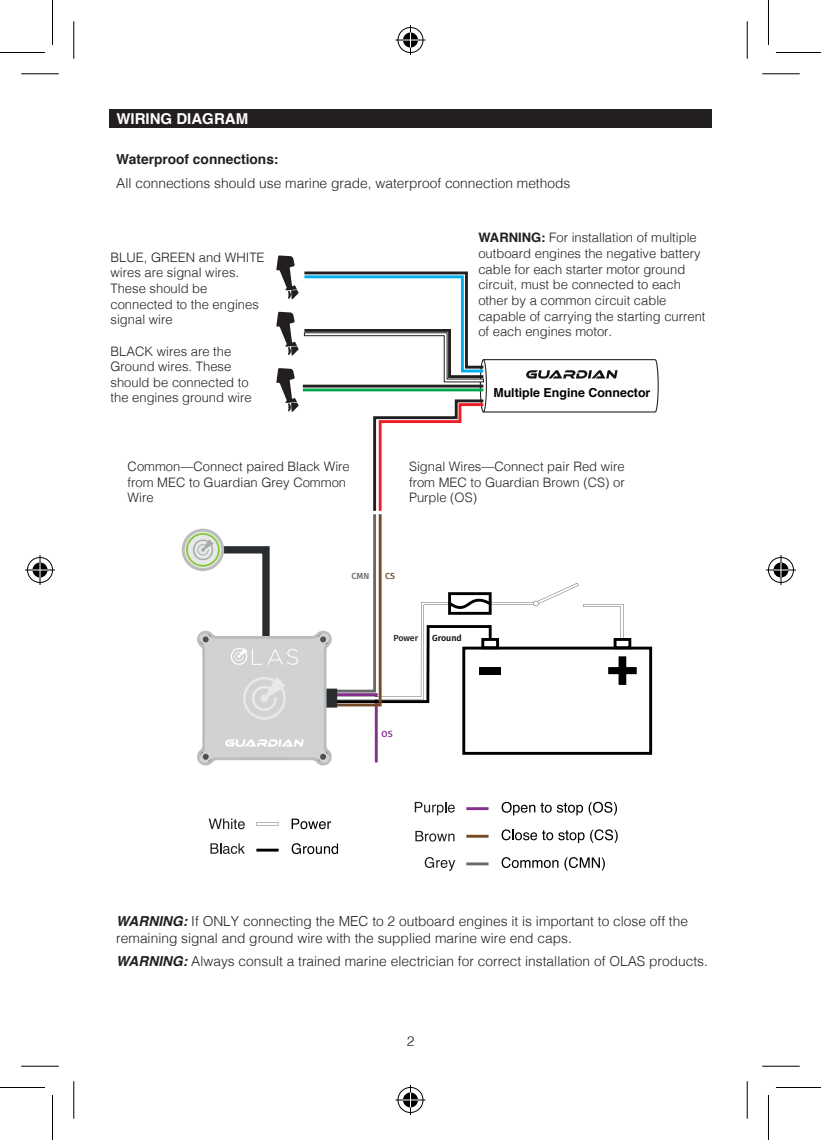
<style>
.page{position:relative;width:821px;height:1140px;background:#fff}
.page>*{position:absolute;margin:0;border:0;box-sizing:border-box;transform-origin:0 0}
.Titles{font:700 15px "Helvetica";color:#fff}
.Body_Text{font:300 13.75px/16.5px "Helvetica";color:#231f20}
.Body_Text-2{font:700 13.75px "Helvetica";color:#231f20}
.t1{font:300 13px/15.5px "Helvetica";color:#231f20}
.t2{font:700 12.5px "Helvetica";color:#000001}
.t3{font:500 8.75px "Fira Sans";color:#000001}
.t4{font:500 8.75px "Fira Sans";letter-spacing:-.01em;color:#231f20}
.t5{font:500 8.75px "Fira Sans";color:#67696a}
.t6{font:500 8.75px "Fira Sans";color:#744b26}
.t7{font:500 8.75px "Fira Sans";color:#85318c}
.s1{font-weight:700}
.s2{font-weight:700;font-style:italic}
</style>
<div class="page">
<div style="left:462px;top:646px;width:190px;height:109px;border:3px solid #000001"></div>
<svg style="left:182px;top:528px;width:42px;height:43px"></svg>
<svg style="left:185px;top:531px;width:36px;height:37px"></svg>
<svg style="left:186px;top:533px;width:34px;height:34px"></svg>
<div style="left:188px;top:535px;width:30px;height:30px;background:#e7e9e7;border-radius:50%"></div>
<svg style="left:292px;top:818px;width:39px;height:11px"></svg>
<hr style="left:256px;top:822px;width:23px;height:3px;background:#111416">
<svg style="left:209px;top:818px;width:36px;height:11px"></svg>
<hr style="left:256px;top:848px;width:23px;height:3px;background:#000001">
<svg style="left:292px;top:843px;width:46px;height:11px"></svg>
<svg style="left:210px;top:843px;width:35px;height:11px"></svg>
<svg style="left:501px;top:802px;width:116px;height:13px"></svg>
<hr style="left:466px;top:807px;width:22px;height:3px;background:#85318c">
<svg style="left:415px;top:802px;width:40px;height:13px"></svg>
<svg style="left:501px;top:829px;width:83px;height:14px"></svg>
<svg style="left:590px;top:829px;width:28px;height:14px"></svg>
<hr style="left:466px;top:835px;width:22px;height:2px;background:#744b26">
<svg style="left:415px;top:831px;width:39px;height:10px"></svg>
<svg style="left:501px;top:857px;width:57px;height:11px"></svg>
<svg style="left:564px;top:857px;width:41px;height:13px"></svg>
<hr style="left:466px;top:862px;width:22px;height:3px;background:#67696a">
<svg style="left:425px;top:857px;width:30px;height:14px"></svg>
<svg style="left:654px;top:359px;width:5px;height:54px"></svg>
<hr style="left:483px;top:359px;width:172px;height:1px;background:#231f20">
<hr style="left:483px;top:411px;width:172px;height:1px;background:#231f20">
<svg style="left:193px;top:255px;width:444px;height:511px"></svg>
<div style="left:109px;top:109px;width:603px;height:18px;background:#231f20"></div>
<svg style="left:746px;top:21px;width:1px;height:38px"></svg>
<svg style="left:746px;top:1081px;width:1px;height:37px"></svg>
<hr style="left:21px;top:73px;width:38px;height:1px;background:#000">
<hr style="left:762px;top:73px;width:37px;height:1px;background:#000">
<hr style="left:21px;top:1065px;width:38px;height:1px;background:#000">
<hr style="left:762px;top:1065px;width:37px;height:1px;background:#000">
<hr style="left:73px;top:21px;width:1px;height:38px;background:#000">
<hr style="left:73px;top:1081px;width:1px;height:37px;background:#000">
<hr style="left:747px;top:21px;width:1px;height:38px;background:#000">
<hr style="left:747px;top:1081px;width:1px;height:37px;background:#000">
<hr style="left:0;top:52px;width:45px;height:1px;background:#000">
<hr style="left:776px;top:52px;width:45px;height:1px;background:#000">
<hr style="left:0;top:1087px;width:45px;height:1px;background:#000">
<hr style="left:776px;top:1087px;width:45px;height:1px;background:#000">
<hr style="left:52px;top:0;width:1px;height:45px;background:#000">
<hr style="left:52px;top:1095px;width:1px;height:45px;background:#000">
<hr style="left:768px;top:0;width:1px;height:45px;background:#000">
<hr style="left:768px;top:1095px;width:1px;height:45px;background:#000">
<div style="left:396px;top:26px;width:28px;height:28px;border:3px solid #fff;border-radius:50%"></div>
<svg style="left:395px;top:38px;width:30px;height:4px"></svg>
<hr style="left:409px;top:25px;width:3px;height:30px;background:#fff">
<div style="left:401px;top:31px;width:18px;height:18px;border:3px solid #fff;border-radius:50%"></div>
<div style="left:398px;top:27px;width:25px;height:26px;border:1px solid #000;border-radius:50%"></div>
<hr style="left:395px;top:40px;width:30px;height:1px;background:#000">
<hr style="left:410px;top:25px;width:1px;height:30px;background:#000">
<svg style="left:403px;top:33px;width:15px;height:15px"></svg>
<div style="left:396px;top:1086px;width:28px;height:28px;border:3px solid #fff;border-radius:50%"></div>
<hr style="left:395px;top:1098px;width:30px;height:3px;background:#fff">
<hr style="left:409px;top:1085px;width:3px;height:30px;background:#fff">
<div style="left:401px;top:1091px;width:18px;height:18px;border:3px solid #fff;border-radius:50%"></div>
<div style="left:398px;top:1087px;width:25px;height:25px;border:1px solid #000;border-radius:50%"></div>
<hr style="left:395px;top:1099px;width:30px;height:1px;background:#000">
<hr style="left:410px;top:1085px;width:1px;height:30px;background:#000">
<svg style="left:403px;top:1092px;width:15px;height:15px"></svg>
<div style="left:26px;top:556px;width:28px;height:28px;border:3px solid #fff;border-radius:50%"></div>
<hr style="left:25px;top:568px;width:30px;height:3px;background:#fff">
<svg style="left:38px;top:555px;width:4px;height:30px"></svg>
<div style="left:31px;top:561px;width:18px;height:18px;border:3px solid #fff;border-radius:50%"></div>
<div style="left:27px;top:557px;width:26px;height:26px;border:1px solid #000;border-radius:50%"></div>
<hr style="left:25px;top:569px;width:30px;height:1px;background:#000">
<hr style="left:40px;top:555px;width:1px;height:30px;background:#000">
<svg style="left:33px;top:562px;width:15px;height:15px"></svg>
<div style="left:767px;top:556px;width:28px;height:28px;border:3px solid #fff;border-radius:50%"></div>
<hr style="left:766px;top:568px;width:30px;height:3px;background:#fff">
<hr style="left:779px;top:555px;width:3px;height:30px;background:#fff">
<div style="left:772px;top:561px;width:18px;height:18px;border:3px solid #fff;border-radius:50%"></div>
<div style="left:768px;top:557px;width:26px;height:26px;border:1px solid #000;border-radius:50%"></div>
<hr style="left:766px;top:569px;width:30px;height:1px;background:#000">
<hr style="left:780px;top:555px;width:1px;height:30px;background:#000">
<svg style="left:773px;top:562px;width:15px;height:15px"></svg>
<p class="Titles" style="left:116px;top:107px;width:133px">WIRING DIAGRAM</p>
<p class="Body_Text-2" style="left:116px;top:149px;width:164px">Waterproof connections:</p>
<p class="Body_Text" style="left:116px;top:174px;width:455px">All connections should use marine grade, waterproof connection methods</p>
<p class="t1" style="left:110px;top:248px;width:156px">BLUE, GREEN and WHITE wires are signal wires.<br>These should be connected to the engines signal wire</p>
<p class="t1" style="left:110px;top:342px;width:143px">BLACK wires are the<br>Ground wires. These should be connected to the engines ground wire</p>
<p class="t1" style="left:128px;top:457px;width:224px">Common—Connect paired Black Wire from MEC to Guardian Grey Common<br>Wire</p>
<p class="t1" style="left:478px;top:229px;width:229px"><span class="s1">WARNING:</span> For installation of multiple outboard engines the negative battery cable for each starter motor ground circuit, must be connected to each other by a common circuit cable capable of carrying the starting current of each engines motor.</p>
<p class="t2" style="left:493px;top:382px;width:159px">Multiple Engine Connector</p>
<p class="t1" style="left:409px;top:457px;width:217px;text-align:justify">Signal Wires—Connect pair Red wire from MEC to Guardian Brown (CS) or Purple (OS)</p>
<p class="t5" style="left:351px;top:569px;width:19px">CMN</p>
<p class="t6" style="left:385px;top:569px;width:11px">CS</p>
<p class="t4" style="left:393px;top:632px;width:26px">Power</p>
<p class="t3" style="left:432px;top:632px;width:31px">Ground</p>
<p class="t7" style="left:382px;top:728px;width:12px">OS</p>
<p class="Body_Text" style="left:116px;top:912px;width:573px"><span class="s2">WARNING:</span> If ONLY connecting the MEC to 2 outboard engines it is important to close off the remaining signal and ground wire with the supplied marine wire end caps.</p>
<p class="Body_Text" style="left:116px;top:952px;width:593px"><span class="s2">WARNING:</span> Always consult a trained marine electrician for correct installation of OLAS products.</p>
<p class="Body_Text" style="left:407px;top:1031px;width:9px">2</p>
</div>
